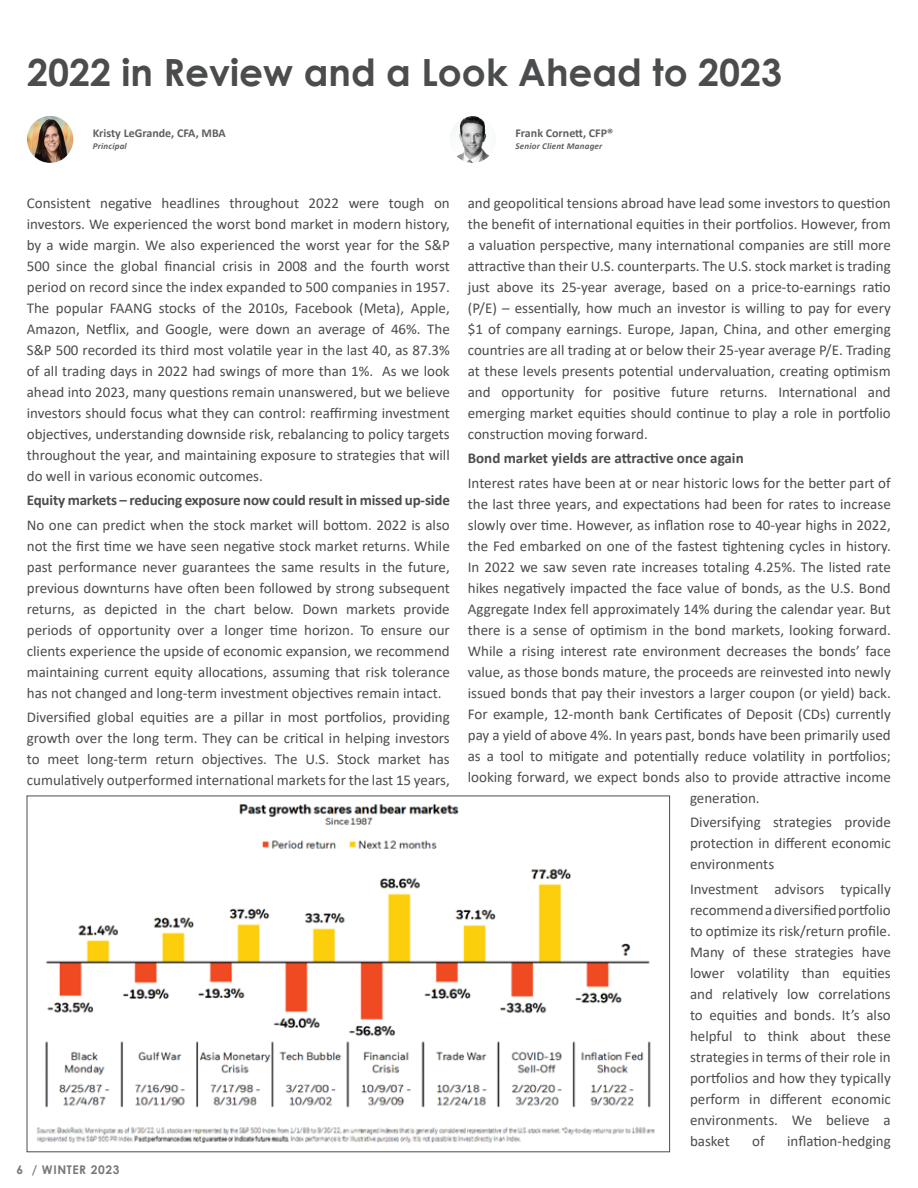
<style>
.page{position:relative;width:918px;height:1188px;background:#fff}
.page>*{position:absolute;margin:0;border:0;box-sizing:border-box;transform-origin:0 0}
.t1{font:700 37.5px "Century Gothic";color:#4b4c4d}
.t2{font:15px/21px "Calibri";color:#4b4c4d;text-align:justify}
.t3{font:700 15px "Calibri";letter-spacing:-.01em;color:#4b4c4d}
.t4{font:700 12px "Calibri";color:#606063}
.t5{font:700 12px "Century Gothic";letter-spacing:.05em;color:#76787b}
.t6{font:italic 700 9px "Calibri";letter-spacing:.02em;color:#606063}
</style>
<div class="page">
<img style="left:450px;top:116px;width:46px;height:47px;border-radius:23px">
<img style="left:27px;top:116px;width:46px;height:47px;border-radius:23px">
<img style="left:36px;top:804px;width:619px;height:339px">
<h1 class="t1" style="left:27px;top:44px;width:757px">2022 in Review and a Look Ahead to 2023</h1>
<p class="t4" style="left:93px;top:125px;width:135px">Kristy LeGrande, CFA, MBA</p>
<p class="t6" style="left:93px;top:140px;width:35px">Principal</p>
<p class="t4" style="left:515px;top:125px;width:99px">Frank Cornett, CFP®</p>
<p class="t6" style="left:515px;top:140px;width:88px">Senior Client Manager</p>
<p class="t2" style="left:27px;top:192px;width:425px">Consistent negative headlines throughout 2022 were tough on investors. We experienced the worst bond market in modern history, by a wide margin. We also experienced the worst year for the S&amp;P 500 since the global financial crisis in 2008 and the fourth worst period on record since the index expanded to 500 companies in 1957.<br>The popular FAANG stocks of the 2010s, Facebook (Meta), Apple, Amazon, Netflix, and Google, were down an average of 46%. The S&amp;P 500 recorded its third most volatile year in the last 40, as 87.3% of all trading days in 2022 had swings of more than 1%. As we look ahead into 2023, many questions remain unanswered, but we believe investors should focus what they can control: reaffirming investment objectives, understanding downside risk, rebalancing to policy targets throughout the year, and maintaining exposure to strategies that will do well in various economic outcomes.</p>
<p class="t3" style="left:27px;top:490px;width:425px">Equity markets – reducing exposure now could result in missed up-side</p>
<p class="t2" style="left:27px;top:514px;width:425px">No one can predict when the stock market will bottom. 2022 is also not the first time we have seen negative stock market returns. While past performance never guarantees the same results in the future, previous downturns have often been followed by strong subsequent returns, as depicted in the chart below. Down markets provide periods of opportunity over a longer time horizon. To ensure our clients experience the upside of economic expansion, we recommend maintaining current equity allocations, assuming that risk tolerance has not changed and long-term investment objectives remain intact.</p>
<p class="t2" style="left:27px;top:706px;width:425px">Diversified global equities are a pillar in most portfolios, providing growth over the long term. They can be critical in helping investors to meet long-term return objectives. The U.S. Stock market has cumulatively outperformed international markets for the last 15 years,</p>
<p class="t5" style="left:17px;top:1161px;width:104px">6 / WINTER 2023</p>
<p class="t2" style="left:468px;top:192px;width:425px">and geopolitical tensions abroad have lead some investors to question the benefit of international equities in their portfolios. However, from a valuation perspective, many international companies are still more attractive than their U.S. counterparts. The U.S. stock market is trading just above its 25-year average, based on a price-to-earnings ratio (P/E) – essentially, how much an investor is willing to pay for every $1 of company earnings. Europe, Japan, China, and other emerging countries are all trading at or below their 25-year average P/E. Trading at these levels presents potential undervaluation, creating optimism and opportunity for positive future returns. International and emerging market equities should continue to play a role in portfolio construction moving forward.</p>
<p class="t3" style="left:468px;top:448px;width:277px">Bond market yields are attractive once again</p>
<p class="t2" style="left:468px;top:472px;width:424px">Interest rates have been at or near historic lows for the better part of</p>
<p class="t2" style="left:468px;top:493px;width:425px">the last three years, and expectations had been for rates to increase</p>
<p class="t2" style="left:468px;top:514px;width:425px">slowly over time. However, as inflation rose to 40-year highs in 2022,</p>
<p class="t2" style="left:468px;top:535px;width:424px">the Fed embarked on one of the fastest tightening cycles in history.</p>
<p class="t2" style="left:468px;top:556px;width:425px">In 2022 we saw seven rate increases totaling 4.25%. The listed rate</p>
<p class="t2" style="left:468px;top:577px;width:424px">hikes negatively impacted the face value of bonds, as the U.S. Bond</p>
<p class="t2" style="left:468px;top:598px;width:424px">Aggregate Index fell approximately 14% during the calendar year. But</p>
<p class="t2" style="left:468px;top:619px;width:424px">there is a sense of optimism in the bond markets, looking forward.</p>
<p class="t2" style="left:468px;top:640px;width:425px">While a rising interest rate environment decreases the bonds’ face</p>
<p class="t2" style="left:468px;top:661px;width:425px">value, as those bonds mature, the proceeds are reinvested into newly</p>
<p class="t2" style="left:468px;top:682px;width:424px">issued bonds that pay their investors a larger coupon (or yield) back.</p>
<p class="t2" style="left:468px;top:703px;width:424px">For example, 12-month bank Certificates of Deposit (CDs) currently</p>
<p class="t2" style="left:468px;top:724px;width:424px">pay a yield of above 4%. In years past, bonds have been primarily used</p>
<p class="t2" style="left:468px;top:745px;width:424px">as a tool to mitigate and potentially reduce volatility in portfolios;</p>
<p class="t2" style="left:468px;top:766px;width:425px">looking forward, we expect bonds also to provide attractive income</p>
<p class="t2" style="left:690px;top:787px;width:71px">generation.</p>
<p class="t2" style="left:690px;top:811px;width:202px">Diversifying strategies provide protection in different economic environments</p>
<p class="t2" style="left:690px;top:878px;width:202px">Investment advisors typically recommend a diversified portfolio to optimize its risk/return profile.<br>Many of these strategies have lower volatility than equities and relatively low correlations to equities and bonds. It’s also helpful to think about these strategies in terms of their role in portfolios and how they typically perform in different economic environments. We believe a basket</p>
<p class="t2" style="left:752px;top:1130px;width:14px">of</p>
<p class="t2" style="left:787px;top:1130px;width:105px">inflation-hedging</p>
</div>
